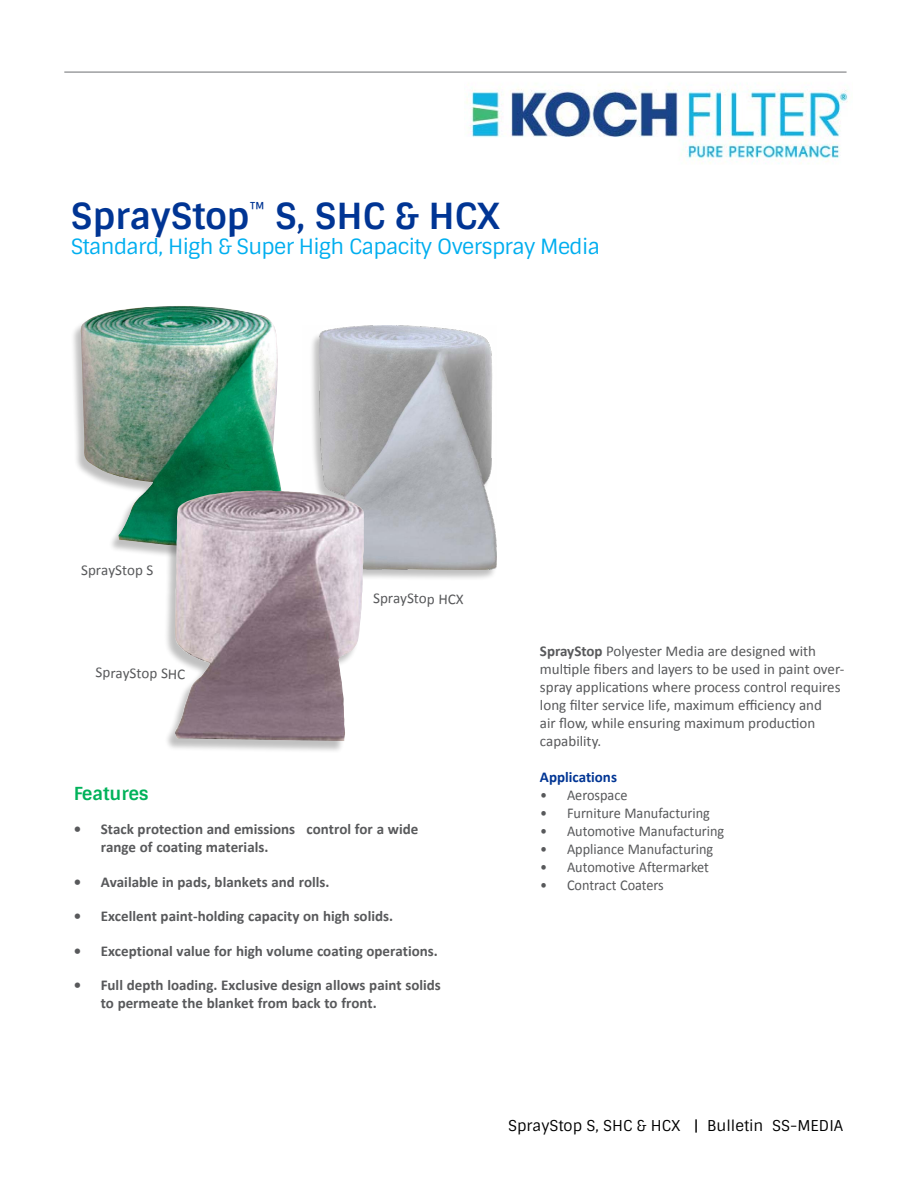
<style>
.page{position:relative;width:918px;height:1188px;background:#fff}
.page>*{position:absolute;margin:0;border:0;box-sizing:border-box;transform-origin:0 0}
.t1{font:700 36px "Sintony";color:#003594}
.t2{font:21px "Sintony";letter-spacing:-.03em;color:#00aeef}
.t3{font:700 18px "Sintony";color:#00b25a}
.t4{font:700 15px/18px "Calibri";color:#58595b}
.t5{font:15px/18px "Calibri";color:#58595b}
.t6{font:15px "Calibri";color:#58595b;scale:.95 1}
.t7{font:15px "Sintony";color:#000}
.t8{font:700 15px "Calibri";color:#003594}
.s1{font-weight:700}
</style>
<div class="page">
<div style="left:292px;top:326px;width:205px;height:255px;background:#000;opacity:.25"></div>
<img style="left:302px;top:325px;width:194px;height:244px">
<div style="left:70px;top:307px;width:216px;height:254px;background:#000;opacity:.25"></div>
<img style="left:80px;top:306px;width:206px;height:241px">
<div style="left:164px;top:492px;width:200px;height:261px;background:#000;opacity:.25"></div>
<img style="left:174px;top:490px;width:190px;height:251px">
<img style="left:465px;top:71px;width:383px;height:93px">
<hr style="left:64px;top:72px;width:783px;height:1px;background:#6d6e71">
<h1 class="t1" style="left:71px;top:193px;width:430px">SprayStop<sup>™</sup> S, SHC &amp; HCX</h1>
<h2 class="t2" style="left:71px;top:233px;width:531px">Standard, High &amp; Super High Capacity Overspray Media</h2>
<p class="t5" style="left:81px;top:561px;width:74px">SprayStop S</p>
<p class="t5" style="left:96px;top:663px;width:91px;rotate:1deg">SprayStop SHC</p>
<p class="t5" style="left:373px;top:589px;width:92px;rotate:1deg">SprayStop HCX</p>
<p class="t3" style="left:74px;top:782px;width:77px">Features</p>
<p class="t4" style="left:101px;top:820px;width:319px;text-indent:-27px">• Stack protection and emissions control for a wide range of coating materials.</p>
<p class="t4" style="left:74px;top:873px;width:257px">• Available in pads, blankets and rolls.</p>
<p class="t4" style="left:74px;top:907px;width:321px">• Excellent paint-holding capacity on high solids.</p>
<p class="t4" style="left:74px;top:942px;width:366px">• Exceptional value for high volume coating operations.</p>
<p class="t4" style="left:101px;top:976px;width:342px;text-indent:-27px">• Full depth loading. Exclusive design allows paint solids to permeate the blanket from back to front.</p>
<p class="t5" style="left:540px;top:642px;width:306px"><span class="s1">SprayStop</span> Polyester Media are designed with multiple fibers and layers to be used in paint over&shy;spray applications where process control requires long filter service life, maximum efficiency and<br>air flow, while ensuring maximum production capability.</p>
<p class="t8" style="left:540px;top:767px;width:79px">Applications</p>
<p class="t6" style="left:540px;top:785px;width:94px">• Aerospace</p>
<p class="t6" style="left:540px;top:803px;width:180px">• Furniture Manufacturing</p>
<p class="t6" style="left:540px;top:821px;width:196px">• Automotive Manufacturing</p>
<p class="t6" style="left:540px;top:839px;width:184px">• Appliance Manufacturing</p>
<p class="t6" style="left:540px;top:857px;width:179px">• Automotive Aftermarket</p>
<p class="t6" style="left:540px;top:875px;width:132px">• Contract Coaters</p>
<p class="t7" style="left:508px;top:1116px;width:337px">SprayStop S, SHC &amp; HCX | Bulletin SS-MEDIA</p>
</div>
